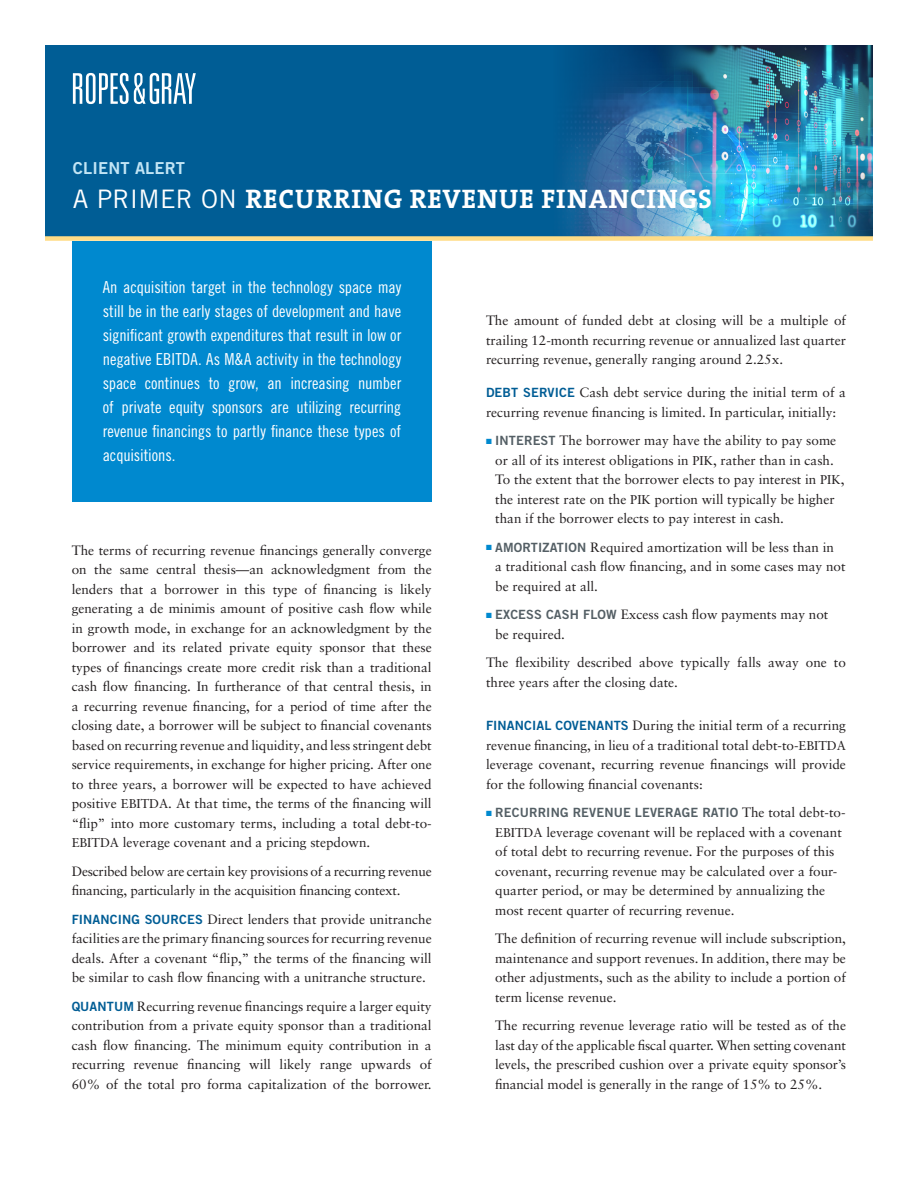
<style>
.page{position:relative;width:918px;height:1188px;background:#fff}
.page>*{position:absolute;margin:0;border:0;box-sizing:border-box;transform-origin:0 0}
.HD_MASTHEAD_1__TS_B{font:700 27px "The Serif B W7";letter-spacing:.035em;color:#fff}
.INTRO_BODY_1__TG_11{font:16.5px/24px "Trade Gothic LT Pro Cn 18";letter-spacing:-.005em;color:#fff;text-align:justify}
.HD_MASTHEAD_1A__TG_B{font:16.5px "Trade Gothic LT Pro Bd 2";letter-spacing:.01em;color:#c2e5f5}
.BODY_3__S_9{font:13.5px/19.5px "Sabon LT Pro";color:#231f20;text-align:justify}
.BODY_3__S_9-2{font:12.75px "Trade Gothic LT Pro Bd 2";letter-spacing:.01em;color:#545f65}
.s1{font-family:"Trade Gothic LT Pro";font-weight:400;font-size:25.5px}
.s2{font-size:12.75px}
.s3{font-family:"Trade Gothic LT Pro Bd 2";font-size:12.75px;color:#005d95}
.s4{color:#0089cf}
.s5{font-family:"Trade Gothic LT Pro Bd 2";font-size:12.75px;color:#545f65}
.s6{font-family:"Sabon LT Pro";font-size:13.5px;color:#231f20}
</style>
<div class="page">
<div style="left:72px;top:241px;width:360px;height:261px;background:#0089cf"></div>
<div style="left:45px;top:45px;width:828px;height:193px;background:#005d95"></div>
<img style="left:563px;top:45px;width:310px;height:191px">
<div style="left:45px;top:236px;width:828px;height:5px;background:#ffdc86"></div>
<svg style="left:73px;top:73px;width:123px;height:31px"></svg>
<p class="HD_MASTHEAD_1A__TG_B" style="left:73px;top:158px;width:113px">CLIENT ALERT</p>
<p class="HD_MASTHEAD_1__TS_B" style="left:73px;top:181px;width:641px"><span class="s1">A PRIMER ON</span> RECURRING REVENUE FINANCINGS</p>
<p class="INTRO_BODY_1__TG_11" style="left:103px;top:275px;width:300px">An acquisition target in the technology space may still be in the early stages of development and have significant growth expenditures that result in low or negative EBITDA. As M&amp;A activity in the technology space continues to grow, an increasing number of private equity sponsors are utilizing recurring revenue financings to partly finance these types of acquisitions.</p>
<p class="BODY_3__S_9" style="left:72px;top:540px;width:362px">The terms of recurring revenue financings generally converge on the same central thesis—an acknowledgment from the lenders that a borrower in this type of financing is likely generating a de minimis amount of positive cash flow while in growth mode, in exchange for an acknowledgment by the borrower and its related private equity sponsor that these types of financings create more credit risk than a traditional cash flow financing. In furtherance of that central thesis, in a recurring revenue financing, for a period of time after the closing date, a borrower will be subject to financial covenants based on recurring revenue and liquidity, and less stringent debt service requirements, in exchange for higher pricing. After one to three years, a borrower will be expected to have achieved positive <span class="s2">EBITDA</span>. At that time, the terms of the financing will “flip” into more customary terms, including a total debt-to-<span class="s2">EBITDA</span> leverage covenant and a pricing stepdown.</p>
<p class="BODY_3__S_9" style="left:72px;top:861px;width:361px">Described below are certain key provisions of a recurring revenue financing, particularly in the acquisition financing context.</p>
<p class="BODY_3__S_9" style="left:72px;top:909px;width:362px"><span class="s3">FINANCING SOURCES</span> Direct lenders that provide unitranche facilities are the primary financing sources for recurring revenue deals. After a covenant “flip,” the terms of the financing will be similar to cash flow financing with a unitranche structure.</p>
<p class="BODY_3__S_9" style="left:72px;top:996px;width:362px"><span class="s3">QUANTUM</span> Recurring revenue financings require a larger equity contribution from a private equity sponsor than a traditional cash flow financing. The minimum equity contribution in a recurring revenue financing will likely range upwards of 60% of the total pro forma capitalization of the borrower.</p>
<p class="BODY_3__S_9" style="left:486px;top:311px;width:362px">The amount of funded debt at closing will be a multiple of trailing 12-month recurring revenue or annualized last quarter recurring revenue, generally ranging around 2.25x.</p>
<p class="BODY_3__S_9" style="left:486px;top:383px;width:362px"><span class="s3">DEBT SERVICE</span> Cash debt service during the initial term of a recurring revenue financing is limited. In particular, initially:</p>
<p class="BODY_3__S_9" style="left:495px;top:431px;width:351px;text-align:left;text-indent:-9px"><span class="s4">■</span> <span class="s5">INTEREST</span> The borrower may have the ability to pay some or all of its interest obligations in <span class="s2">PIK</span>, rather than in cash.<br>To the extent that the borrower elects to pay interest in <span class="s2">PIK</span>, the interest rate on the <span class="s2">PIK</span> portion will typically be higher than if the borrower elects to pay interest in cash.</p>
<p class="BODY_3__S_9" style="left:495px;top:537px;width:352px;text-align:left;text-indent:-9px"><span class="s4">■</span> <span class="s5">AMORTIZATION</span> Required amortization will be less than in<br>a traditional cash flow financing, and in some cases may not be required at all.</p>
<p class="BODY_3__S_9" style="left:495px;top:605px;width:335px;text-indent:-9px"><span class="s4">■</span> <span class="s5">EXCESS CASH FLOW</span> Excess cash flow payments may not be required.</p>
<p class="BODY_3__S_9" style="left:486px;top:653px;width:362px">The flexibility described above typically falls away one to three years after the closing date.</p>
<p class="BODY_3__S_9" style="left:486px;top:716px;width:362px"><span class="s3">FINANCIAL COVENANTS</span> During the initial term of a recurring revenue financing, in lieu of a traditional total debt-to-<span class="s2">EBITDA </span>leverage covenant, recurring revenue financings will provide for the following financial covenants:</p>
<p class="BODY_3__S_9-2" style="left:486px;top:805px;width:361px"><span class="s4">■</span> RECURRING REVENUE LEVERAGE RATIO <span class="s6">The total debt-to-</span></p>
<p class="BODY_3__S_9" style="left:495px;top:822px;width:348px;text-align:left"><span class="s2">EBITDA</span> leverage covenant will be replaced with a covenant of total debt to recurring revenue. For the purposes of this covenant, recurring revenue may be calculated over a four&shy;quarter period, or may be determined by annualizing the most recent quarter of recurring revenue.</p>
<p class="BODY_3__S_9" style="left:495px;top:929px;width:352px">The definition of recurring revenue will include subscription, maintenance and support revenues. In addition, there may be other adjustments, such as the ability to include a portion of term license revenue.</p>
<p class="BODY_3__S_9" style="left:495px;top:1016px;width:353px">The recurring revenue leverage ratio will be tested as of the last day of the applicable fiscal quarter. When setting covenant levels, the prescribed cushion over a private equity sponsor’s financial model is generally in the range of 15% to 25%.</p>
</div>
